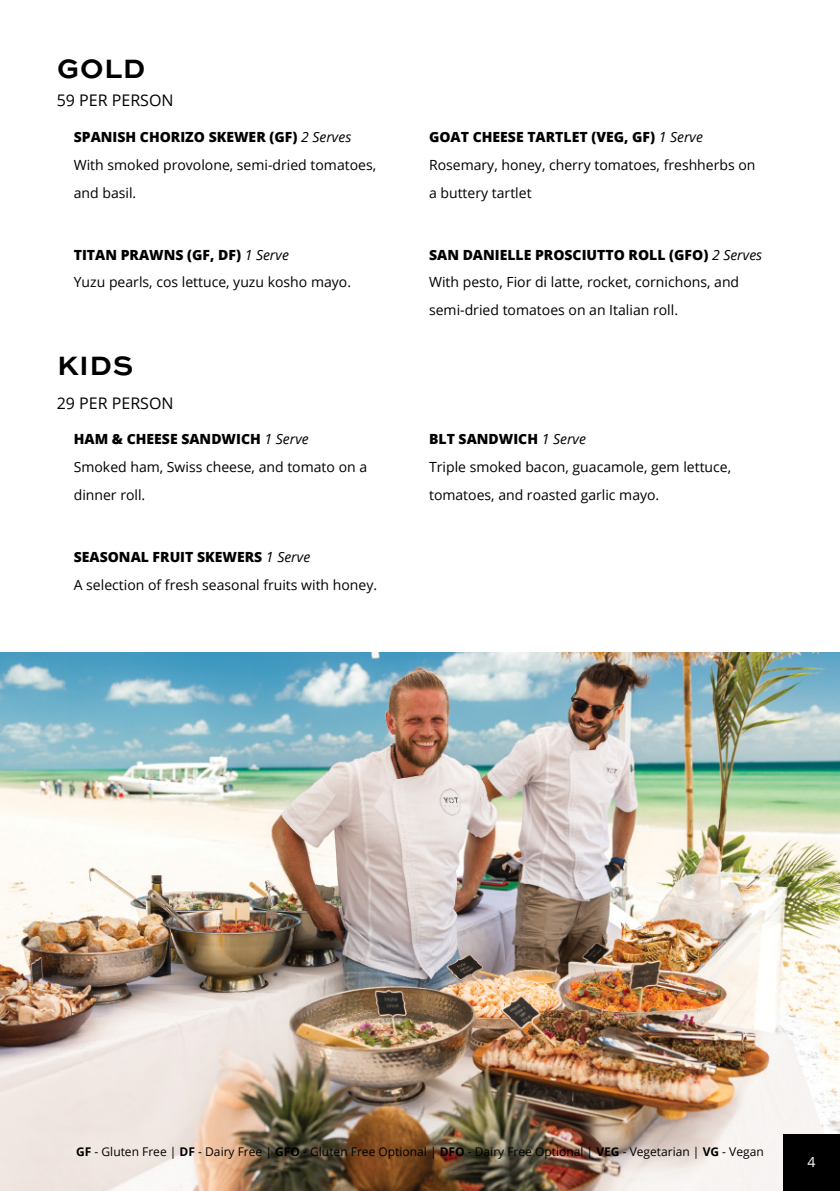
<style>
.page{position:relative;width:840px;height:1191px;background:#fff}
.page>*{position:absolute;margin:0;border:0;box-sizing:border-box;transform-origin:0 0}
.t1{font:700 28px "Sweet Sans Pro";letter-spacing:.02em;color:#000}
.t2{font:16px "Open Sans";color:#000}
.t3{font:14px/28px "Open Sans";color:#000}
.t4{font:800 14px "Open Sans";color:#000}
.t5{font:14px "Open Sans";color:#fff}
.t6{font:12px "Open Sans";color:#000}
.s1{font-weight:400;font-style:italic}
.s2{font-weight:800}
.s3{font-style:italic}
.s4{font-weight:700}
</style>
<div class="page">
<img style="left:0;top:652px;width:839px;height:539px">
<div style="left:782px;top:1134px;width:57px;height:57px;background:#000"></div>
<h1 class="t1" style="left:57px;top:57px;width:90px">GOLD</h1>
<p class="t2" style="left:57px;top:90px;width:118px">59 PER PERSON</p>
<p class="t4" style="left:74px;top:131px;width:279px">SPANISH CHORIZO SKEWER (GF) <span class="s1">2 Serves</span></p>
<p class="t4" style="left:429px;top:131px;width:275px">GOAT CHEESE TARTLET (VEG, GF) <span class="s1">1 Serve</span></p>
<p class="t3" style="left:74px;top:150px;width:304px">With smoked provolone, semi-dried tomatoes, and basil.</p>
<p class="t3" style="left:429px;top:150px;width:328px">Rosemary, honey, cherry tomatoes, freshherbs on a buttery tartlet</p>
<p class="t4" style="left:74px;top:249px;width:216px">TITAN PRAWNS (GF, DF) <span class="s1">1 Serve</span></p>
<p class="t4" style="left:429px;top:249px;width:334px">SAN DANIELLE PROSCIUTTO ROLL (GFO) <span class="s1">2 Serves</span></p>
<p class="t3" style="left:74px;top:268px;width:279px">Yuzu pearls, cos lettuce, yuzu kosho mayo.</p>
<p class="t3" style="left:429px;top:268px;width:311px">With pesto, Fior di latte, rocket, cornichons, and semi-dried tomatoes on an Italian roll.</p>
<h1 class="t1" style="left:57px;top:354px;width:78px">KIDS</h1>
<p class="t2" style="left:57px;top:392px;width:118px">29 PER PERSON</p>
<p class="t4" style="left:74px;top:433px;width:236px">HAM &amp; CHEESE SANDWICH <span class="s1">1 Serve</span></p>
<p class="t4" style="left:429px;top:433px;width:158px">BLT SANDWICH <span class="s1">1 Serve</span></p>
<p class="t3" style="left:74px;top:452px;width:295px">Smoked ham, Swiss cheese, and tomato on a dinner roll.</p>
<p class="t3" style="left:429px;top:452px;width:303px">Triple smoked bacon, guacamole, gem lettuce, tomatoes, and roasted garlic mayo.</p>
<p class="t3" style="left:74px;top:542px;width:305px"><span class="s2">SEASONAL FRUIT SKEWERS</span> <span class="s3">1 Serve<br></span>A selection of fresh seasonal fruits with honey.</p>
<p class="t6" style="left:76px;top:1146px;width:688px"><span class="s4">GF</span> - Gluten Free | <span class="s4">DF</span> - Dairy Free | <span class="s4">GFO</span> - Gluten Free Optional | <span class="s4">DFO</span> - Dairy Free Optional | <span class="s4">VEG</span> - Vegetarian | <span class="s4">VG</span> - Vegan</p>
<p class="t5" style="left:807px;top:1156px;width:10px">4</p>
</div>
